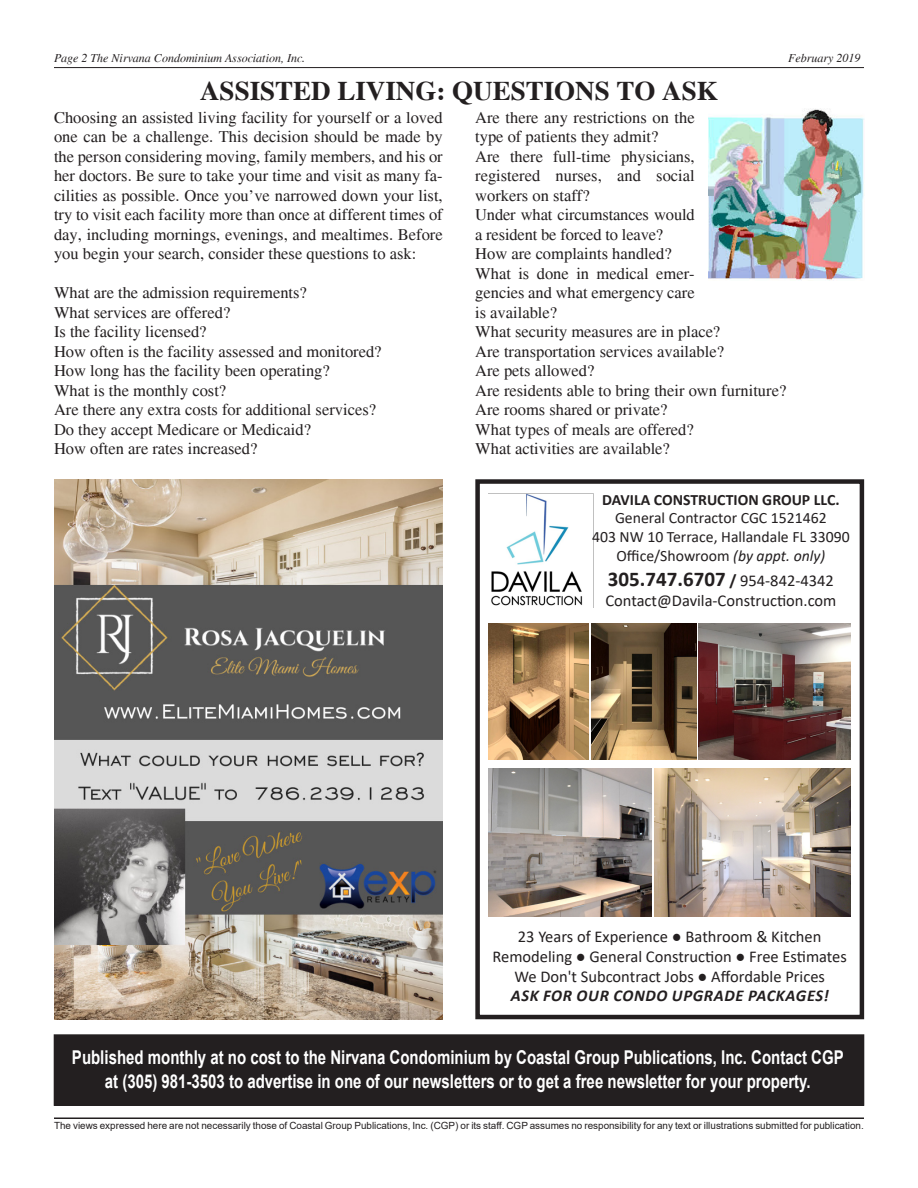
<style>
.page{position:relative;width:918px;height:1188px;background:#fff}
.page>*{position:absolute;margin:0;border:0;box-sizing:border-box;transform-origin:0 0}
.t1{font:700 27px "Times";color:#231f20}
.t2{font:700 21px "Calibri";color:#231f20}
.t3{font:700 19.05px/24.8px "Arial";color:#fff;text-align:center;scale:.79 1}
.t4{font:16.5px/19.5px "Times";color:#231f20;text-align:justify}
.t5{font:16.5px/19.8px "Calibri";color:#231f20;text-align:center}
.t6{font:15.75px/18.9px "Calibri";color:#231f20;text-align:center}
.t7{font:italic 12px "Times";color:#231f20}
.t8{font:9.9px "Arial";color:#231f20}
.s1{font-weight:700}
.s2{font-style:italic}
.s3{font-size:16.5px}
.s4{font-weight:400;font-size:16.5px}
.s5{font-weight:700;font-style:italic}
</style>
<div class="page">
<hr style="left:54px;top:67px;width:810px;height:1px;background:#231f20">
<hr style="left:54px;top:1118px;width:810px;height:1px;background:#231f20">
<div style="left:54px;top:1035px;width:810px;height:70px;background:#231f20"></div>
<img style="left:489px;top:493px;width:105px;height:115px">
<img style="left:591px;top:624px;width:105px;height:135px">
<img style="left:489px;top:624px;width:100px;height:135px">
<img style="left:698px;top:624px;width:153px;height:135px">
<div style="left:475px;top:479px;width:389px;height:540px;border:4px solid #231f20"></div>
<img style="left:655px;top:769px;width:196px;height:148px">
<img style="left:489px;top:769px;width:162px;height:148px">
<img style="left:54px;top:479px;width:389px;height:540px">
<img style="left:708px;top:109px;width:156px;height:171px">
<p class="t7" style="left:54px;top:52px;width:253px">Page 2 The Nirvana Condominium Association, Inc.</p>
<p class="t7" style="left:788px;top:52px;width:74px">February 2019</p>
<p class="t1" style="left:200px;top:75px;width:519px">ASSISTED LIVING: QUESTIONS TO ASK</p>
<p class="t4" style="left:54px;top:108px;width:390px">Choosing an assisted living facility for yourself or a loved one can be a challenge. This decision should be made by the person considering moving, family members, and his or her doctors. Be sure to take your time and visit as many fa&shy;cilities as possible. Once you’ve narrowed down your list, try to visit each facility more than once at different times of day, including mornings, evenings, and mealtimes. Before you begin your search, consider these questions to ask:</p>
<p class="t4" style="left:54px;top:283px;width:254px">What are the admission requirements?</p>
<p class="t4" style="left:54px;top:303px;width:178px">What services are offered?</p>
<p class="t4" style="left:54px;top:322px;width:154px">Is the facility licensed?</p>
<p class="t4" style="left:54px;top:342px;width:329px">How often is the facility assessed and monitored?</p>
<p class="t4" style="left:54px;top:361px;width:277px">How long has the facility been operating?</p>
<p class="t4" style="left:54px;top:381px;width:174px">What is the monthly cost?</p>
<p class="t4" style="left:54px;top:400px;width:324px">Are there any extra costs for additional services?</p>
<p class="t4" style="left:54px;top:420px;width:259px">Do they accept Medicare or Medicaid?</p>
<p class="t4" style="left:54px;top:439px;width:205px">How often are rates increased?</p>
<p class="t4" style="left:475px;top:108px;width:221px">Are there any restrictions on the type of patients they admit?</p>
<p class="t4" style="left:475px;top:147px;width:221px">Are there full-time physicians, registered nurses, and social workers on staff?</p>
<p class="t4" style="left:475px;top:205px;width:221px">Under what circumstances would a resident be forced to leave?</p>
<p class="t4" style="left:475px;top:244px;width:198px">How are complaints handled?</p>
<p class="t4" style="left:475px;top:264px;width:221px">What is done in medical emer&shy;gencies and what emergency care is available?</p>
<p class="t4" style="left:475px;top:322px;width:247px">What security measures are in place?</p>
<p class="t4" style="left:475px;top:342px;width:250px">Are transportation services available?</p>
<p class="t4" style="left:475px;top:361px;width:121px">Are pets allowed?</p>
<p class="t4" style="left:475px;top:381px;width:313px">Are residents able to bring their own furniture?</p>
<p class="t4" style="left:475px;top:400px;width:194px">Are rooms shared or private?</p>
<p class="t4" style="left:475px;top:420px;width:220px">What types of meals are offered?</p>
<p class="t4" style="left:475px;top:439px;width:196px">What activities are available?</p>
<p class="t6" style="left:592px;top:490px;width:259px"><span class="s1">DAVILA CONSTRUCTION GROUP LLC.<br></span>General Contractor CGC 1521462<br>403 NW 10 Terrace, Hallandale FL 33090<br>Office/Showroom <span class="s2">(by appt. only)</span></p>
<p class="t2" style="left:608px;top:565px;width:227px">305.747.6707 <span class="s3">/</span> <span class="s4">954-842-4342</span></p>
<p class="t5" style="left:605px;top:591px;width:233px">Contact@Davila-Construction.com</p>
<p class="t5" style="left:493px;top:926px;width:356px">23 Years of Experience ● Bathroom &amp; Kitchen Remodeling ● General Construction ● Free Estimates We Don't Subcontract Jobs ● Affordable Prices<br><span class="s5">ASK FOR OUR CONDO UPGRADE PACKAGES!</span></p>
<p class="t3" style="left:72px;top:1045px;width:978px">Published monthly at no cost to the Nirvana Condominium by Coastal Group Publications, Inc. Contact CGP at (305) 981-3503 to advertise in one of our newsletters or to get a free newsletter for your property.</p>
<p class="t8" style="left:54px;top:1119px;width:811px">The views expressed here are not necessarily those of Coastal Group Publications, Inc. (CGP) or its staff. CGP assumes no responsibility for any text or illustrations submitted for publication.</p>
</div>
